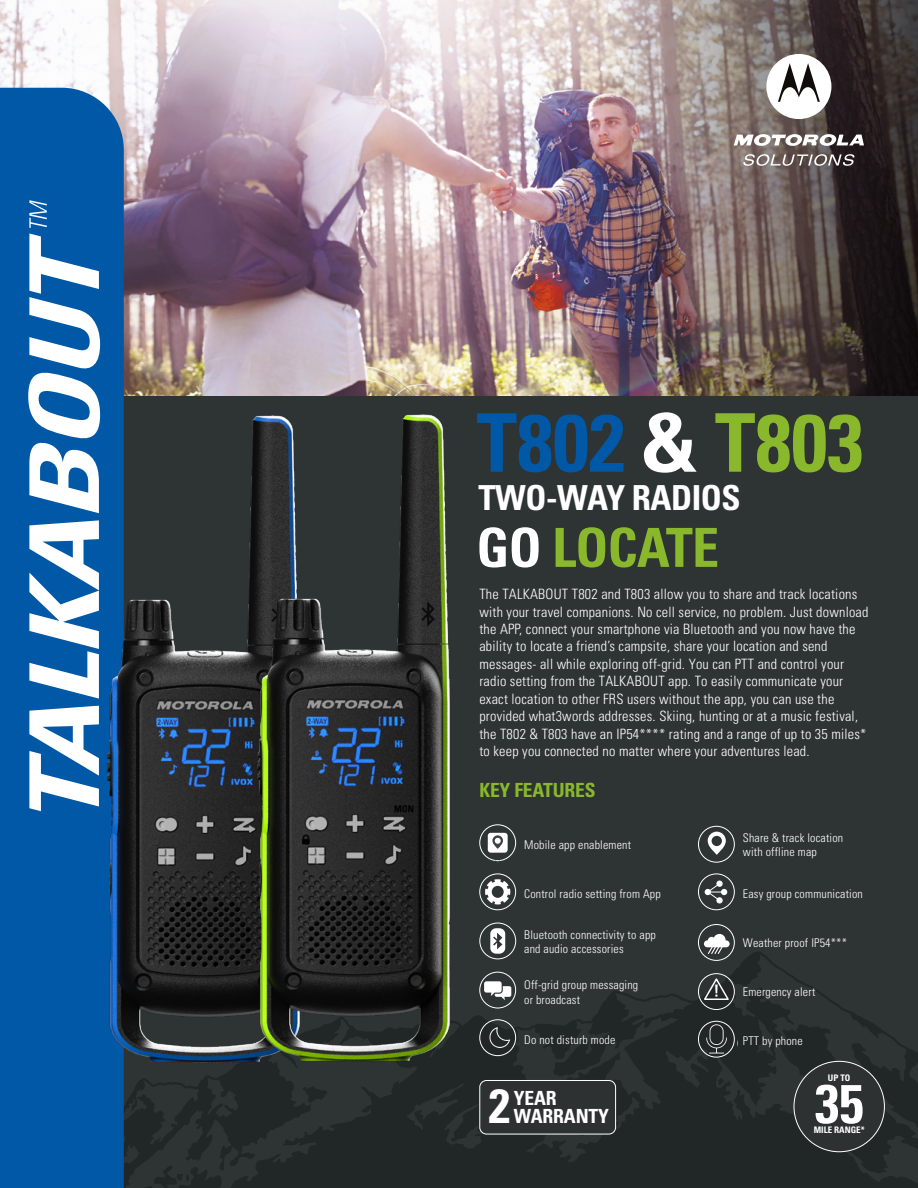
<style>
.page{position:relative;width:918px;height:1188px;background:#fff}
.page>*{position:absolute;margin:0;border:0;box-sizing:border-box;transform-origin:0 0}
.t1{font:700 condensed 81px "Univers";color:#0058a6}
.t2{font:700 condensed 54.75px "Univers";color:#fff}
.t3{font:700 condensed 54px "Univers";letter-spacing:-.015em;color:#89b82c}
.t4{font:700 condensed 48px "Univers";color:#fff}
.t5{font:700 condensed 34.5px "Univers";letter-spacing:-.015em;color:#fff}
.t6{font:700 condensed 19.5px "Univers";letter-spacing:-.01em;color:#fff}
.t7{font:700 condensed 19.5px "Univers";letter-spacing:-.01em;color:#89b82c}
.t8{font:300 condensed 14.25px/17.4px "Univers LT Pro";letter-spacing:.015em;color:#fff}
.t9{font:300 condensed 12px/14.4px "Univers";letter-spacing:.015em;color:#fff}
.t10{font:700 condensed 9px "Univers";color:#fff}
.s1{color:#fff}
.s2{color:#89b82c}
.s3{font-family:"Univers LT Std"}
</style>
<div class="page">
<div style="left:460px;top:395px;width:458px;height:533px;background:#2e3333"></div>
<svg style="left:124px;top:1082px;width:282px;height:106px;background:#252a2a"></svg>
<svg style="left:124px;top:1083px;width:75px;height:96px;background:#282d2d"></svg>
<svg style="left:207px;top:1083px;width:31px;height:35px"></svg>
<img style="left:0;top:0;width:599px;height:395px">
<img style="left:599px;top:0;width:319px;height:395px">
<div style="left:0;top:88px;width:124px;height:1100px;background:#0058a6"></div>
<svg style="left:29px;top:706px;width:67px;height:105px"></svg>
<svg style="left:29px;top:520px;width:67px;height:179px"></svg>
<svg style="left:28px;top:200px;width:72px;height:313px"></svg>
<img style="left:96px;top:394px;width:215px;height:689px">
<img style="left:246px;top:392px;width:214px;height:690px">
<svg style="left:734px;top:134px;width:130px;height:13px"></svg>
<svg style="left:743px;top:154px;width:111px;height:12px"></svg>
<svg style="left:766px;top:54px;width:65px;height:65px"></svg>
<div style="left:479px;top:824px;width:37px;height:37px;border:1px solid #fff;border-radius:50%"></div>
<div style="left:488px;top:833px;width:20px;height:20px;background:#fff;border-radius:3px"></div>
<svg style="left:493px;top:857px;width:9px;height:7px"></svg>
<svg style="left:492px;top:835px;width:11px;height:14px"></svg>
<div style="left:698px;top:873px;width:37px;height:37px;border:1px solid #fff;border-radius:50%"></div>
<div style="left:716px;top:881px;width:7px;height:6px;background:#fff;border-radius:50%"></div>
<svg style="left:716px;top:897px;width:7px;height:7px"></svg>
<svg style="left:705px;top:883px;width:22px;height:18px"></svg>
<div style="left:698px;top:924px;width:37px;height:37px;border:1px solid #fff;border-radius:50%"></div>
<svg style="left:708px;top:832px;width:18px;height:23px"></svg>
<div style="left:698px;top:826px;width:37px;height:37px;border:1px solid #fff;border-radius:50%"></div>
<div style="left:479px;top:923px;width:37px;height:36px;border:1px solid #fff;border-radius:50%"></div>
<svg style="left:406px;top:928px;width:512px;height:260px;background:#2b3030"></svg>
<div style="left:479px;top:1019px;width:37px;height:37px;border:1px solid #fff;border-radius:50%"></div>
<div style="left:479px;top:873px;width:37px;height:37px;border:1px solid #fff;border-radius:50%"></div>
<svg style="left:485px;top:879px;width:25px;height:25px"></svg>
<div style="left:480px;top:1080px;width:136px;height:54px;background:#2d3132;border-radius:7px"></div>
<div style="left:479px;top:1080px;width:137px;height:54px;border:1px solid #fff;border-radius:7px"></div>
<img style="left:696px;top:1010px;width:42px;height:58px">
<img style="left:482px;top:1024px;width:39px;height:38px">
<h1 class="t1" style="left:477px;top:393px;width:388px">T802 <span class="s1">&amp;</span> <span class="s2">T803</span></h1>
<h3 class="t5" style="left:479px;top:477px;width:264px">TWO-WAY RADIOS</h3>
<h3 class="t3" style="left:476px;top:515px;width:244px"><span class="s1">GO</span> LOCATE</h3>
<p class="t8" style="left:479px;top:585px;width:391px">The TALKABOUT T802 and T803 allow you to share and track locations with your travel companions. No cell service, no problem. Just download the APP, connect your smartphone via Bluetooth and you now have the ability to locate a friend’s campsite, share your location and send messages- all while exploring off-grid. You can PTT and control your radio setting from the TALKABOUT app. To easily communicate your exact location to other FRS users without the app, you can use the provided what3words addresses. Skiing, hunting or at a music festival, the T802 &amp; T803 have an IP54**** rating and a range of up to 35 miles* to keep you connected no matter where your adventures lead.</p>
<h3 class="t7" style="left:479px;top:778px;width:118px">KEY FEATURES</h3>
<p class="t9" style="left:524px;top:838px;width:108px">Mobile app enablement</p>
<p class="t9" style="left:524px;top:887px;width:138px">Control radio setting from App</p>
<p class="t9" style="left:524px;top:927px;width:133px">Bluetooth connectivity to app and audio accessories</p>
<p class="t9" style="left:524px;top:978px;width:116px">Off-grid group messaging or broadcast</p>
<p class="t9" style="left:524px;top:1032px;width:93px">Do not disturb mode</p>
<h3 class="t4" style="left:489px;top:1077px;width:23px">2</h3>
<h3 class="t6" style="left:514px;top:1086px;width:44px">YEAR</h3>
<h3 class="t6" style="left:514px;top:1104px;width:97px">WARRANTY</h3>
<p class="t9" style="left:743px;top:830px;width:102px">Share &amp; track location with offline map</p>
<p class="t9" style="left:743px;top:887px;width:122px">Easy group communication</p>
<p class="t9" style="left:743px;top:936px;width:106px">Weather proof IP<span class="s3">5</span>4***</p>
<p class="t9" style="left:743px;top:985px;width:74px">Emergency alert</p>
<p class="t9" style="left:743px;top:1034px;width:61px">PTT by phone</p>
<p class="t10" style="left:828px;top:1073px;width:24px">UP TO</p>
<h2 class="t2" style="left:815px;top:1070px;width:50px">35</h2>
<p class="t10" style="left:814px;top:1125px;width:52px">MILE RANGE*</p>
</div>
